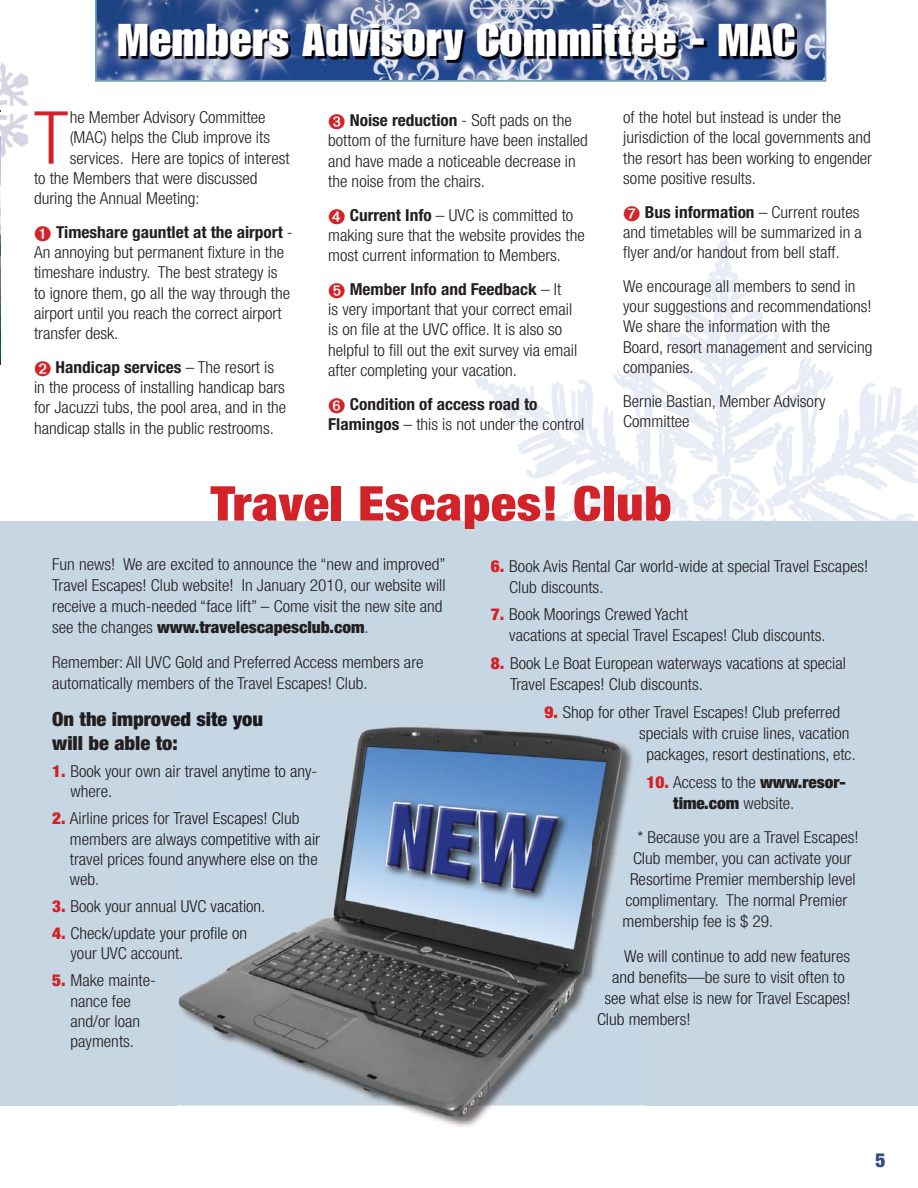
<style>
.page{position:relative;width:918px;height:1188px;background:#fff}
.page>*{position:absolute;margin:0;border:0;box-sizing:border-box;transform-origin:0 0}
.t1{font:300 condensed 73.2px "Helvetica Neue LT Std";color:#d2232a;scale:1.05 1}
.t2{font:900 condensed 48px "Helvetica Neue LT Std";letter-spacing:.01em;color:#d2232a;scale:1.1 1}
.t3{font:45px "Impact LT Std";letter-spacing:.01em;color:#fff;scale:1.1 1}
.t4{font:900 condensed 19.5px/24px "Helvetica Neue LT Std";color:#231f20;scale:1.05 1}
.t5{font:900 condensed 19.5px "Helvetica Neue LT Std";color:#384a85}
.t6{font:300 condensed 16.5px/20.2px "Helvetica Neue LT Std";color:#231f20;scale:1.05 1}
.t7{font:300 condensed 16.5px/20.2px "Helvetica Neue LT Std";color:#191a1f;scale:1.05 1}
.t8{font:700 condensed 16.5px/20.2px "Helvetica Neue LT Std";color:#231f20;scale:1.05 1}
.s1{color:#d2232a}
.s2{font-weight:700}
.s3{font-weight:300}
.s4{font-weight:900;color:#d62027}
.s5{color:#191a1f}
.s6{font-weight:900}
.s7{color:#231f20}
</style>
<div class="page">
<img style="left:475px;top:239px;width:443px;height:282px">
<img style="left:0;top:63px;width:28px;height:94px">
<div style="left:0;top:521px;width:918px;height:585px;background:#c7d6e3"></div>
<img style="left:0;top:136px;width:1px;height:228px">
<svg style="left:95px;top:0;width:731px;height:82px;background:#657caa"></svg>
<img style="left:179px;top:726px;width:466px;height:401px">
<img style="left:179px;top:726px;width:84px;height:4px">
<img style="left:179px;top:765px;width:137px;height:15px">
<img style="left:179px;top:812px;width:120px;height:15px">
<img style="left:179px;top:833px;width:141px;height:14px">
<img style="left:179px;top:853px;width:139px;height:15px">
<img style="left:179px;top:900px;width:85px;height:15px">
<img style="left:179px;top:927px;width:68px;height:15px">
<img style="left:179px;top:947px;width:3px;height:15px">
<img style="left:640px;top:727px;width:5px;height:15px">
<img style="left:638px;top:831px;width:7px;height:15px">
<img style="left:634px;top:852px;width:11px;height:15px">
<img style="left:631px;top:873px;width:14px;height:15px">
<img style="left:626px;top:894px;width:19px;height:15px">
<img style="left:624px;top:914px;width:21px;height:16px">
<img style="left:617px;top:950px;width:28px;height:12px">
<img style="left:613px;top:971px;width:32px;height:12px">
<img style="left:605px;top:992px;width:40px;height:14px">
<img style="left:598px;top:1013px;width:47px;height:12px">
<img style="left:121px;top:25px;width:676px;height:37px">
<h3 class="t3" style="left:118px;top:24px;width:618px">Members Advisory Committee - MAC</h3>
<h1 class="t1" style="left:34px;top:111px;width:34px">T</h1>
<p class="t6" style="left:70px;top:109px;width:188px">he Member Advisory Committee</p>
<p class="t6" style="left:70px;top:129px;width:192px">(MAC) helps the Club improve its</p>
<p class="t6" style="left:70px;top:149px;width:211px">services. Here are topics of interest</p>
<p class="t6" style="left:34px;top:169px;width:214px">to the Members that were discussed</p>
<p class="t6" style="left:34px;top:190px;width:159px">during the Annual Meeting:</p>
<p class="t6" style="left:34px;top:223px;width:248px"><span class="s1">➊</span> <span class="s2">Timeshare gauntlet at the airport</span> - An annoying but permanent fixture in the timeshare industry. The best strategy is to ignore them, go all the way through the airport until you reach the correct airport transfer desk.</p>
<p class="t6" style="left:34px;top:358px;width:242px"><span class="s1">➋</span> <span class="s2">Handicap services</span> – The resort is in the process of installing handicap bars for Jacuzzi tubs, the pool area, and in the handicap stalls in the public restrooms.</p>
<p class="t6" style="left:328px;top:112px;width:249px"><span class="s1">➌</span> <span class="s2">Noise reduction</span> - Soft pads on the bottom of the furniture have been installed and have made a noticeable decrease in the noise from the chairs.</p>
<p class="t6" style="left:328px;top:206px;width:246px"><span class="s1">➍</span> <span class="s2">Current Info</span> – UVC is committed to making sure that the website provides the most current information to Members.</p>
<p class="t6" style="left:328px;top:280px;width:239px"><span class="s1">➎</span> <span class="s2">Member Info and Feedback</span> – It<br>is very important that your correct email is on file at the UVC office. It is also so helpful to fill out the exit survey via email after completing your vacation.</p>
<p class="t8" style="left:328px;top:395px;width:245px"><span class="s1">➏</span> Condition of access road to<br>Flamingos <span class="s3">– this is not under the control</span></p>
<p class="t6" style="left:623px;top:109px;width:238px">of the hotel but instead is under the jurisdiction of the local governments and the resort has been working to engender some positive results.</p>
<p class="t6" style="left:623px;top:203px;width:229px"><span class="s1">➐</span> <span class="s2">Bus information</span> – Current routes and timetables will be summarized in a flyer and/or handout from bell staff.</p>
<p class="t6" style="left:623px;top:277px;width:239px">We encourage all members to send in your suggestions and recommendations!<br>We share the information with the<br>Board, resort management and servicing companies.</p>
<p class="t6" style="left:623px;top:392px;width:194px">Bernie Bastian, Member Advisory<br>Committee</p>
<h2 class="t2" style="left:211px;top:486px;width:420px">Travel Escapes! Club</h2>
<p class="t6" style="left:509px;top:557px;width:343px;line-height:21px;text-indent:-18px"><span class="s4">6.</span> Book Avis Rental Car world-wide at special Travel Escapes!<br>Club discounts.</p>
<p class="t6" style="left:509px;top:605px;width:303px;line-height:21px;text-indent:-18px"><span class="s4">7.</span> Book Moorings Crewed Yacht<br>vacations at special Travel Escapes! Club discounts.</p>
<p class="t6" style="left:510px;top:654px;width:322px;line-height:21px;text-indent:-19px"><span class="s4">8.</span> Book Le Boat European waterways vacations at special<br>Travel Escapes! Club discounts.</p>
<p class="t6" style="left:544px;top:703px;width:283px"><span class="s4">9.</span> <span class="s5">Shop for othe</span>r Travel Escapes! Club preferred</p>
<p class="t6" style="left:639px;top:724px;width:202px"><span class="s5">s</span>pecials with cruise lines, vacation</p>
<p class="t6" style="left:646px;top:745px;width:201px">packages, resort destinations, etc.</p>
<p class="t6" style="left:673px;top:773px;width:166px;line-height:21px;text-indent:-27px"><span class="s4">10.</span> Access to the <span class="s6">www.resor&shy;time.com</span> website.</p>
<p class="t6" style="left:638px;top:829px;width:212px"><span class="s5">*</span> Because you are a Travel Escapes!</p>
<p class="t6" style="left:633px;top:850px;width:210px"><span class="s5">Cl</span>ub member, you can activate your</p>
<p class="t6" style="left:630px;top:871px;width:217px"><span class="s5">Re</span>sortime Premier membership level</p>
<p class="t6" style="left:626px;top:892px;width:213px"><span class="s5">com</span>plimentary. The normal Premier</p>
<p class="t6" style="left:622px;top:913px;width:145px"><span class="s5">mem</span>bership fee is $ 29.</p>
<p class="t6" style="left:624px;top:947px;width:217px"><span class="s5">We</span> will continue to add new features</p>
<p class="t6" style="left:612px;top:968px;width:223px"><span class="s5">and b</span>enefits—be sure to visit often to</p>
<p class="t6" style="left:604px;top:989px;width:236px"><span class="s5">see wh</span>at else is new for Travel Escapes!</p>
<p class="t7" style="left:597px;top:1010px;width:91px">Club me<span class="s7">mbers!</span></p>
<p class="t6" style="left:52px;top:555px;width:376px;line-height:21px">Fun news! We are excited to announce the “new and improved” Travel Escapes! Club website! In January 2010, our website will receive a much-needed “face lift” – Come visit the new site and see the changes <span class="s6">www.travelescapesclub.com</span>.</p>
<p class="t6" style="left:52px;top:653px;width:355px;line-height:21px">Remember: All UVC Gold and Preferred Access members are automatically members of the Travel Escapes! Club.</p>
<p class="t4" style="left:52px;top:709px;width:202px">On the improv<span class="s5">ed site you </span>will be able to:</p>
<p class="t7" style="left:71px;top:763px;width:237px;text-indent:-18px"><span class="s4">1.</span> <span class="s7">Book your own ai</span>r travel anytime to any&shy;<span class="s7">where.</span></p>
<p class="t7" style="left:70px;top:810px;width:240px;text-indent:-18px"><span class="s4">2.</span> <span class="s7">Airline prices for</span> Travel Escapes! Club <span class="s7">members are alw</span>ays competitive with air <span class="s7">travel prices foun</span>d anywhere else on the <span class="s7">web.</span></p>
<p class="t6" style="left:52px;top:898px;width:205px"><span class="s4">3.</span> Book your annual <span class="s5">UVC vacation.</span></p>
<p class="t6" style="left:71px;top:925px;width:170px;text-indent:-18px"><span class="s4">4.</span> Check/update yo<span class="s5">ur profile on </span>your UVC accoun<span class="s5">t.</span></p>
<p class="t6" style="left:52px;top:972px;width:100px;text-align:center"><span class="s4">5.</span> Make mainte&shy;nance fee and/or loan payments.</p>
<p class="t5" style="left:875px;top:1153px;width:12px">5</p>
</div>
